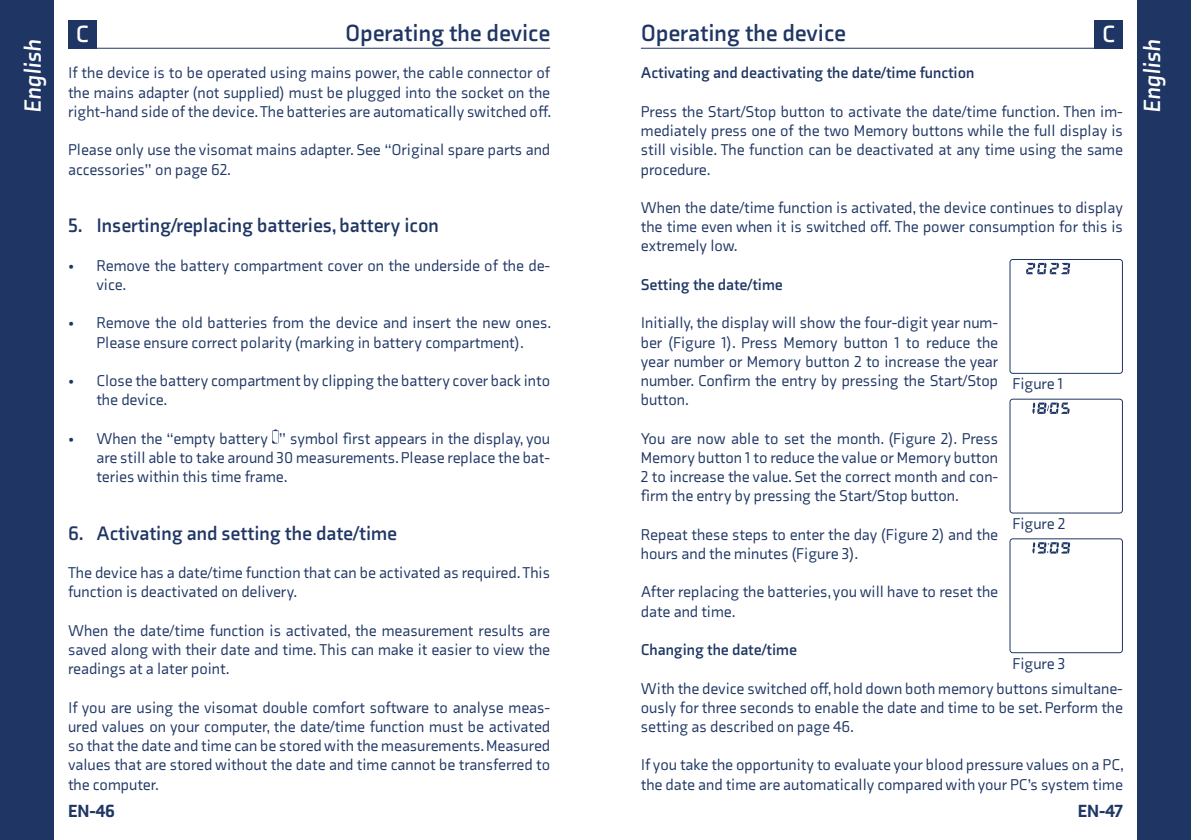
<style>
.page{position:relative;width:1191px;height:840px;background:#fff}
.page>*{position:absolute;margin:0;border:0;box-sizing:border-box;transform-origin:0 0}
.t1{font:700 24px "Axia";color:#1f3664}
.t2{font:italic 700 24px "Axia";color:#fff}
.t3{font:700 24px "Axia";color:#fff}
.t4{font:700 20px "Axia";color:#1f3664}
.t5{font:900 18px "Axia";color:#1f3664}
.t6{font:16px/19.2px "Axia";color:#1f3664}
.t7{font:700 16px "Axia";color:#1f3664}
</style>
<div class="page">
<div style="left:1137px;top:0;width:54px;height:839px;background:#1f3664"></div>
<div style="left:0;top:0;width:54px;height:839px;background:#1f3664"></div>
<hr style="left:641px;top:48px;width:482px;height:1px;background:#1f3664">
<hr style="left:68px;top:48px;width:482px;height:1px;background:#1f3664">
<div style="left:68px;top:20px;width:28px;height:28px;background:#1f3664"></div>
<div style="left:1094px;top:20px;width:29px;height:28px;background:#1f3664"></div>
<svg style="left:272px;top:429px;width:7px;height:14px"></svg>
<svg style="left:1026px;top:263px;width:44px;height:11px"></svg>
<div style="left:1009px;top:259px;width:114px;height:114px;border:1px solid #1f3664;border-radius:3px"></div>
<svg style="left:1032px;top:402px;width:37px;height:11px"></svg>
<div style="left:1009px;top:398px;width:114px;height:115px;border:1px solid #1f3664;border-radius:3px"></div>
<svg style="left:1032px;top:542px;width:38px;height:11px"></svg>
<div style="left:1009px;top:538px;width:114px;height:114px;border:1px solid #1f3664;border-radius:3px"></div>
<h1 class="t3" style="left:76px;top:19px;width:14px">C</h1>
<h1 class="t1" style="left:345px;top:18px;width:207px">Operating the device</h1>
<h1 class="t1" style="left:641px;top:18px;width:207px">Operating the device</h1>
<h1 class="t3" style="left:1102px;top:19px;width:14px">C</h1>
<h1 class="t2" style="left:18px;top:112px;width:74px;rotate:-90deg">English</h1>
<h1 class="t2" style="left:1137px;top:112px;width:74px;rotate:-90deg">English</h1>
<p class="t7" style="left:641px;top:63px;width:335px">Activating and deactivating the date/time function</p>
<p class="t6" style="left:68px;top:63px;width:485px;text-align:justify">If the device is to be operated using mains power, the cable connector of the mains adapter (not supplied) must be plugged into the socket on the right-hand side of the device. The batteries are automatically switched off.</p>
<p class="t6" style="left:68px;top:140px;width:483px">Please only use the visomat mains adapter. See “Original spare parts and accessories” on page 62.</p>
<p class="t6" style="left:641px;top:102px;width:483px;text-align:justify">Press the Start/Stop button to activate the date/time function. Then im&shy;mediately press one of the two Memory buttons while the full display is still visible. The function can be deactivated at any time using the same procedure.</p>
<p class="t6" style="left:641px;top:198px;width:483px;text-align:justify">When the date/time function is activated, the device continues to display the time even when it is switched off. The power consumption for this is extremely low.</p>
<p class="t4" style="left:68px;top:213px;width:372px">5. Inserting/replacing batteries, battery icon</p>
<p class="t6" style="left:96px;top:255px;width:455px;text-indent:-28px">• Remove the battery compartment cover on the underside of the de&shy;vice.</p>
<p class="t6" style="left:68px;top:313px;width:485px;text-align:center">• Remove the old batteries from the device and insert the new ones.<br>Please ensure correct polarity (marking in battery compartment).</p>
<p class="t6" style="left:96px;top:370px;width:455px;text-indent:-28px">• Close the battery compartment by clipping the battery cover back into the device.</p>
<p class="t6" style="left:96px;top:428px;width:455px;text-align:justify;text-indent:-28px">• When the “empty battery ” symbol first appears in the display, you are still able to take around 30 measurements. Please replace the bat&shy;teries within this time frame.</p>
<p class="t4" style="left:68px;top:520px;width:330px">6. Activating and setting the date/time</p>
<p class="t6" style="left:68px;top:562px;width:483px">The device has a date/time function that can be activated as required. This function is deactivated on delivery.</p>
<p class="t6" style="left:68px;top:620px;width:483px;text-align:justify">When the date/time function is activated, the measurement results are saved along with their date and time. This can make it easier to view the readings at a later point.</p>
<p class="t6" style="left:68px;top:697px;width:483px;text-align:justify">If you are using the visomat double comfort software to analyse meas&shy;ured values on your computer, the date/time function must be activated so that the date and time can be stored with the measurements. Measured values that are stored without the date and time cannot be transferred to the computer.</p>
<p class="t7" style="left:641px;top:274px;width:143px">Setting the date/time</p>
<p class="t6" style="left:641px;top:313px;width:359px;text-align:justify">Initially, the display will show the four-digit year num&shy;ber (Figure 1). Press Memory button 1 to reduce the year number or Memory button 2 to increase the year number. Confirm the entry by pressing the Start/Stop button.</p>
<p class="t6" style="left:641px;top:428px;width:359px;text-align:justify">You are now able to set the month. (Figure 2). Press Memory button 1 to reduce the value or Memory button 2 to increase the value. Set the correct month and con&shy;firm the entry by pressing the Start/Stop button.</p>
<p class="t6" style="left:641px;top:524px;width:359px">Repeat these steps to enter the day (Figure 2) and the hours and the minutes (Figure 3).</p>
<p class="t6" style="left:641px;top:582px;width:359px">After replacing the batteries, you will have to reset the date and time.</p>
<p class="t6" style="left:1012px;top:374px;width:52px">Figure 1</p>
<p class="t6" style="left:1012px;top:513px;width:55px">Figure 2</p>
<p class="t7" style="left:641px;top:639px;width:158px">Changing the date/time</p>
<p class="t6" style="left:641px;top:650px;width:483px;line-height:24.8px;text-indent:371px">Figure 3<br>With the device switched off, hold down both memory buttons simultane-</p>
<p class="t6" style="left:641px;top:697px;width:483px">ously for three seconds to enable the date and time to be set. Perform the setting as described on page 46.</p>
<p class="t6" style="left:641px;top:754px;width:484px">If you take the opportunity to evaluate your blood pressure values on a PC, the date and time are automatically compared with your PC’s system time</p>
<p class="t5" style="left:68px;top:799px;width:48px">EN-46</p>
<p class="t5" style="left:1077px;top:799px;width:47px">EN-47</p>
</div>
